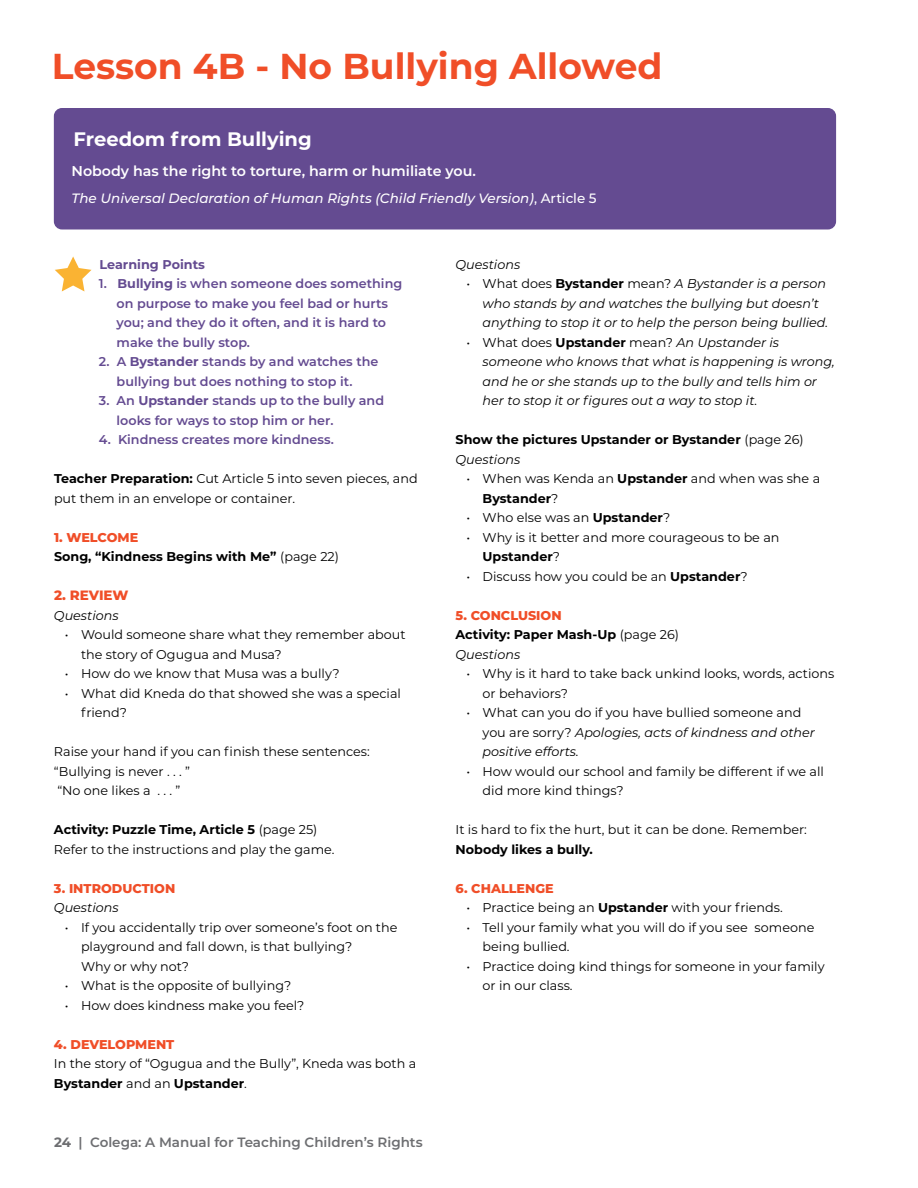
<style>
.page{position:relative;width:918px;height:1188px;background:#fff}
.page>*{position:absolute;margin:0;border:0;box-sizing:border-box;transform-origin:0 0}
.t1{font:700 36px "Montserrat";color:#f04e28}
.t2{font:700 19.5px "Montserrat";color:#fff}
.t3{font:600 14.25px "Montserrat";color:#fff}
.t4{font:italic 500 13.5px "Montserrat";color:#fff}
.t5{font:600 13.5px "Montserrat";color:#6d6e71}
.t6{font:800 13.5px "Montserrat";letter-spacing:-.01em;color:#f04e28}
.t7{font:12.75px/19.5px "Montserrat";color:#000}
.t8{font:italic 12.75px/19.5px "Montserrat";color:#000}
.t9{font:600 12.75px/19.5px "Montserrat";color:#644b91}
.t10{font:700 12.75px/19.5px "Montserrat";color:#000}
.t11{font:800 12.75px "Montserrat";color:#f04e28}
.t12{font:700 12.75px "Montserrat";color:#644b91}
.s1{font-style:normal}
.s2{font-weight:700}
.s3{font-weight:800;color:#f04e28}
.s4{font-weight:400}
.s5{font-weight:700;font-style:normal}
.s6{font-weight:400;font-style:italic}
.s7{font-style:italic}
</style>
<div class="page">
<svg style="left:55px;top:256px;width:37px;height:35px"></svg>
<div style="left:54px;top:108px;width:782px;height:122px;background:#644b91;border-radius:8px"></div>
<h1 class="t1" style="left:52px;top:41px;width:612px">Lesson 4B - No Bullying Allowed</h1>
<h2 class="t2" style="left:74px;top:125px;width:240px">Freedom from Bullying</h2>
<p class="t3" style="left:71px;top:161px;width:406px">Nobody has the right to torture, harm or humiliate you.</p>
<p class="t4" style="left:71px;top:189px;width:527px">The Universal Declaration of Human Rights (Child Friendly Version)<span class="s1">, Article 5</span></p>
<p class="t12" style="left:100px;top:255px;width:107px">Learning Points</p>
<p class="t9" style="left:117px;top:273px;width:287px;text-indent:-18px">1. <span class="s2">Bullying</span> is when someone does something on purpose to make you feel bad or hurts you; and they do it often, and it is hard to make the bully stop.</p>
<p class="t9" style="left:117px;top:351px;width:263px;text-indent:-18px">2. A <span class="s2">Bystander</span> stands by and watches the bullying but does nothing to stop it.</p>
<p class="t9" style="left:117px;top:390px;width:269px;text-indent:-18px">3. An <span class="s2">Upstander</span> stands up to the bully and looks for ways to stop him or her.</p>
<p class="t9" style="left:99px;top:429px;width:236px">4. Kindness creates more kindness.</p>
<p class="t7" style="left:54px;top:469px;width:365px"><span class="s2">Teacher Preparation:</span> Cut Article 5 into seven pieces, and put them in an envelope or container.</p>
<p class="t10" style="left:54px;top:527px;width:287px"><span class="s3">1. WELCOME<br></span>Song, “Kindness Begins with Me” <span class="s4">(page 22)</span></p>
<p class="t6" style="left:54px;top:586px;width:76px">2. REVIEW</p>
<p class="t8" style="left:54px;top:605px;width:66px">Questions</p>
<p class="t7" style="left:81px;top:625px;width:326px;text-indent:-16px">• Would someone share what they remember about the story of Ogugua and Musa?</p>
<p class="t7" style="left:65px;top:664px;width:276px">• How do we know that Musa was a bully?</p>
<p class="t7" style="left:81px;top:683px;width:321px;text-indent:-16px">• What did Kneda do that showed she was a special friend?</p>
<p class="t7" style="left:54px;top:742px;width:317px">Raise your hand if you can finish these sentences: “Bullying is never . . . ”<br>“No one likes a . . . ”</p>
<p class="t7" style="left:54px;top:820px;width:282px"><span class="s2">Activity: Puzzle Time, Article 5</span> (page 25)<br>Refer to the instructions and play the game.</p>
<p class="t11" style="left:54px;top:879px;width:123px">3. INTRODUCTION</p>
<p class="t8" style="left:54px;top:898px;width:66px">Questions</p>
<p class="t7" style="left:81px;top:917px;width:318px;text-indent:-16px">• If you accidentally trip over someone’s foot on the playground and fall down, is that bullying?<br>Why or why not?</p>
<p class="t7" style="left:65px;top:976px;width:228px">• What is the opposite of bullying?</p>
<p class="t7" style="left:65px;top:995px;width:241px">• How does kindness make you feel?</p>
<p class="t11" style="left:54px;top:1035px;width:122px">4. DEVELOPMENT</p>
<p class="t7" style="left:54px;top:1054px;width:364px">In the story of “Ogugua and the Bully”, Kneda was both a<br><span class="s2">Bystander</span> and an <span class="s2">Upstander</span>.</p>
<p class="t5" style="left:54px;top:1133px;width:370px"><span class="s2">24</span> | Colega: A Manual for Teaching Children’s Rights</p>
<p class="t8" style="left:456px;top:254px;width:66px">Questions</p>
<p class="t8" style="left:483px;top:274px;width:347px;text-indent:-16px"><span class="s1">• What does</span> <span class="s5">Bystander</span> <span class="s1">mean?</span> A Bystander is a person who stands by and watches the bullying but doesn’t anything to stop it or to help the person being bullied.</p>
<p class="t8" style="left:483px;top:332px;width:354px;text-indent:-16px"><span class="s1">• What does</span> <span class="s5">Upstander</span> <span class="s1">mean?</span> An Upstander is someone who knows that what is happening is wrong, and he or she stands up to the bully and tells him or her to stop it or figures out a way to stop it.</p>
<p class="t10" style="left:456px;top:429px;width:350px">Show the pictures Upstander or Bystander <span class="s4">(page 26)<br></span><span class="s6">Questions</span></p>
<p class="t7" style="left:483px;top:468px;width:339px;text-indent:-16px">• When was Kenda an <span class="s2">Upstander</span> and when was she a<br><span class="s2">Bystander</span>?</p>
<p class="t7" style="left:466px;top:507px;width:205px">• Who else was an <span class="s2">Upstander</span>?</p>
<p class="t7" style="left:483px;top:527px;width:298px;text-indent:-16px">• Why is it better and more courageous to be an<br><span class="s2">Upstander</span>?</p>
<p class="t7" style="left:466px;top:566px;width:283px">• Discuss how you could be an <span class="s2">Upstander</span>?</p>
<p class="t10" style="left:456px;top:605px;width:225px"><span class="s3">5. CONCLUSION<br></span>Activity: Paper Mash-Up <span class="s4">(page 26)<br></span><span class="s6">Questions</span></p>
<p class="t7" style="left:483px;top:663px;width:353px;text-indent:-16px">• Why is it hard to take back unkind looks, words, actions or behaviors?</p>
<p class="t7" style="left:483px;top:702px;width:334px;text-indent:-16px">• What can you do if you have bullied someone and you are sorry? <span class="s7">Apologies, acts of kindness and other positive efforts.</span></p>
<p class="t7" style="left:483px;top:761px;width:343px;text-indent:-16px">• How would our school and family be different if we all did more kind things?</p>
<p class="t7" style="left:456px;top:819px;width:353px">It is hard to fix the hurt, but it can be done. Remember:</p>
<p class="t10" style="left:456px;top:839px;width:139px">Nobody likes a bully.</p>
<p class="t11" style="left:456px;top:879px;width:100px">6. CHALLENGE</p>
<p class="t7" style="left:466px;top:897px;width:318px">• Practice being an <span class="s2">Upstander</span> with your friends.</p>
<p class="t7" style="left:483px;top:917px;width:333px;text-indent:-16px">• Tell your family what you will do if you see someone being bullied.</p>
<p class="t7" style="left:483px;top:956px;width:344px;text-indent:-16px">• Practice doing kind things for someone in your family or in our class.</p>
</div>
